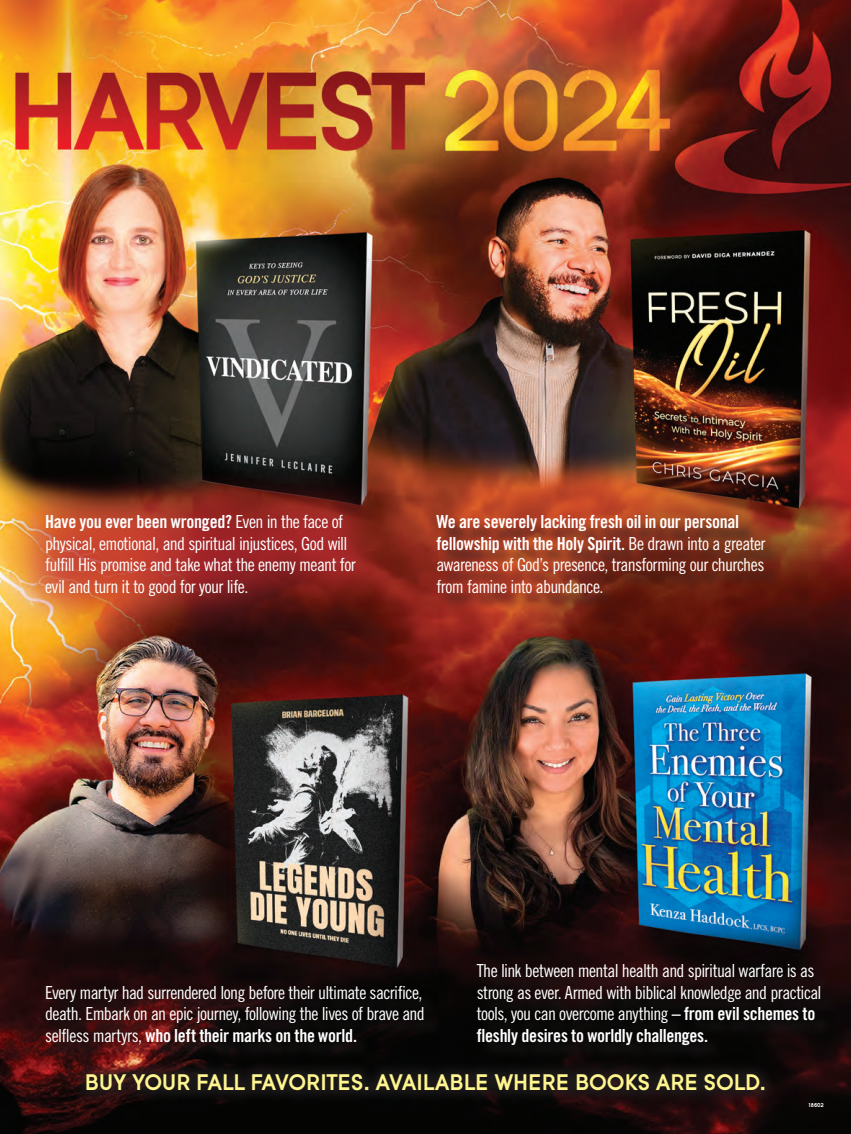
<style>
.page{position:relative;width:851px;height:1134px;background:#fff}
.page>*{position:absolute;margin:0;border:0;box-sizing:border-box;transform-origin:0 0}
.t1{font:700 22.5px "Sofia";letter-spacing:-.005em;color:#fff690}
.t2{font:condensed 18px/21.6px "Trade Gothic";letter-spacing:-.035em;color:#fff}
.t3{font:700 6px "Sofia";color:#fff}
.s1{font-weight:700}
</style>
<div class="page">
<img style="left:0;top:0;width:850px;height:1134px">
<div style="left:72px;top:1060px;width:706px;height:45px;background:#231f20;opacity:.75"></div>
<div style="left:49px;top:988px;width:393px;height:75px;background:#231f20;opacity:.75"></div>
<div style="left:479px;top:967px;width:360px;height:96px;background:#231f20;opacity:.75"></div>
<div style="left:439px;top:518px;width:344px;height:93px;background:#231f20;opacity:.75"></div>
<div style="left:0;top:465px;width:404px;height:180px;background:#ba2a32;opacity:.75"></div>
<p class="t2" style="left:45px;top:511px;width:312px"><span class="s1">Have you ever been wronged?</span> Even in the face of physical, emotional, and spiritual injustices, God will fulfill His promise and take what the enemy meant for evil and turn it to good for your life.</p>
<p class="t2" style="left:436px;top:511px;width:331px"><span class="s1">We are severely lacking fresh oil in our personal fellowship with the Holy Spirit.</span> Be drawn into a greater awareness of God’s presence, transforming our churches from famine into abundance.</p>
<p class="t2" style="left:45px;top:981px;width:381px">Every martyr had surrendered long before their ultimate sacrifice, death. Embark on an epic journey, following the lives of brave and selfless martyrs, <span class="s1">who left their marks on the world.</span></p>
<p class="t2" style="left:476px;top:960px;width:346px">The link between mental health and spiritual warfare is as strong as ever. Armed with biblical knowledge and practical tools, you can overcome anything <span class="s1">– from evil schemes to fleshly desires to worldly challenges.</span></p>
<p class="t1" style="left:85px;top:1069px;width:682px">BUY YOUR FALL FAVORITES. AVAILABLE WHERE BOOKS ARE SOLD.</p>
<p class="t3" style="left:808px;top:1101px;width:17px">18602</p>
</div>
